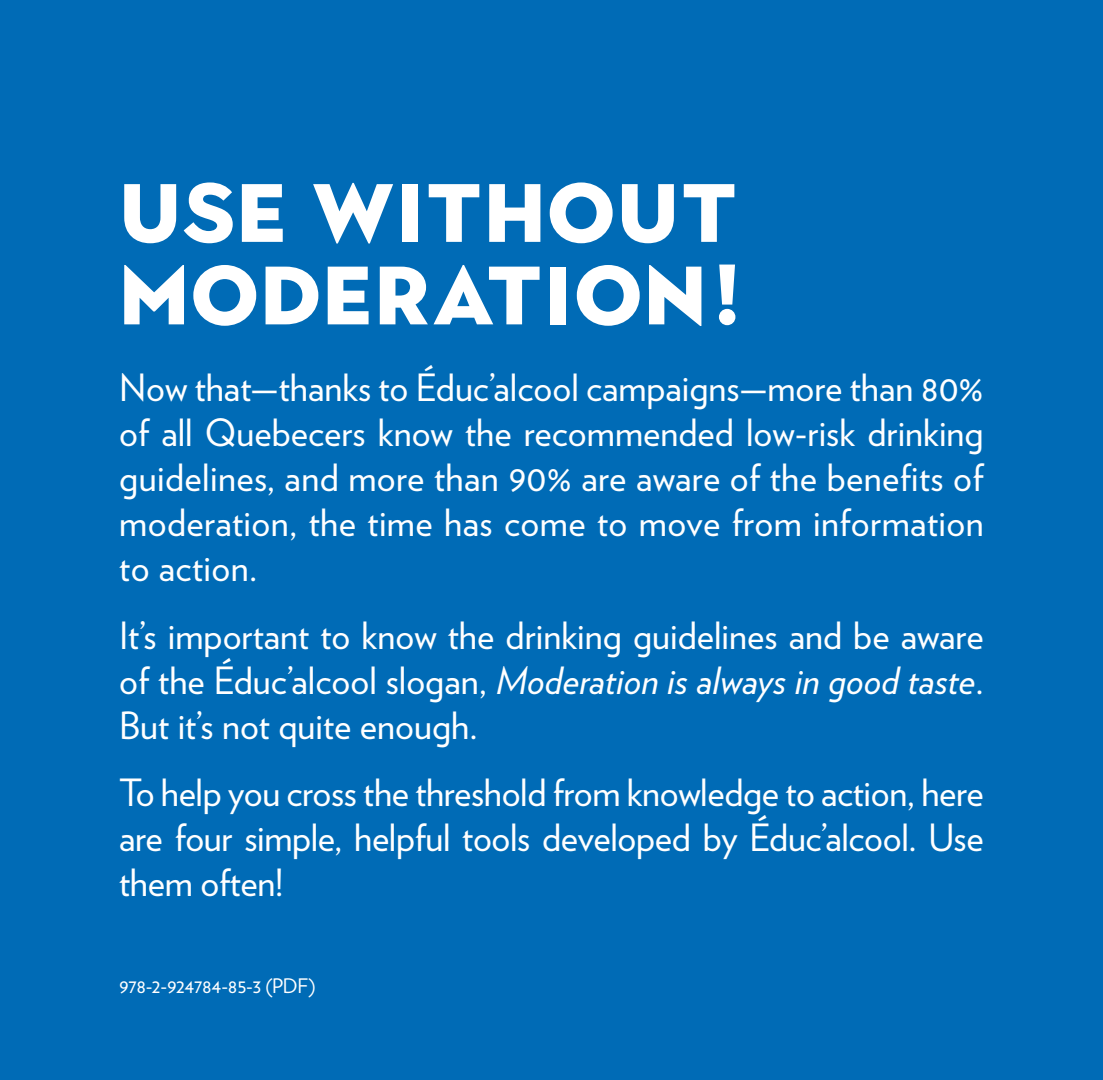
<style>
.page{position:relative;width:1103px;height:1080px;background:#fff}
.page>*{position:absolute;margin:0;border:0;box-sizing:border-box;transform-origin:0 0}
.t1{font:900 82.5px/82.5px "Town 10 Display";letter-spacing:.03em;color:#fff}
.t2{font:37.5px/45px "Verlag";color:#fff;text-align:justify}
.t3{font:20px "Verlag";letter-spacing:-.01em;color:#fff}
.s1{font-style:italic}
</style>
<div class="page">
<div style="left:0;top:0;width:1102px;height:1080px;background:#006bb6"></div>
<img style="left:1102px;top:0;width:1px;height:1080px">
<h1 class="t1" style="left:120px;top:174px;width:621px">USE WITHOUT<br>MODERATION!</h1>
<p class="t2" style="left:119px;top:363px;width:866px">Now that—thanks to Éduc’alcool campaigns—more than 80% of all Quebecers know the recommended low-risk drinking guidelines, and more than 90% are aware of the benefits of moderation, the time has come to move from information to action.</p>
<p class="t2" style="left:119px;top:611px;width:866px">It’s important to know the drinking guidelines and be aware of the Éduc’alcool slogan, <span class="s1">Moderation is always in good taste</span>.<br>But it’s not quite enough.</p>
<p class="t2" style="left:119px;top:768px;width:866px">To help you cross the threshold from knowledge to action, here are four simple, helpful tools developed by Éduc’alcool. Use them often!</p>
<p class="t3" style="left:119px;top:971px;width:198px">978-2-924784-85-3 (PDF)</p>
</div>
